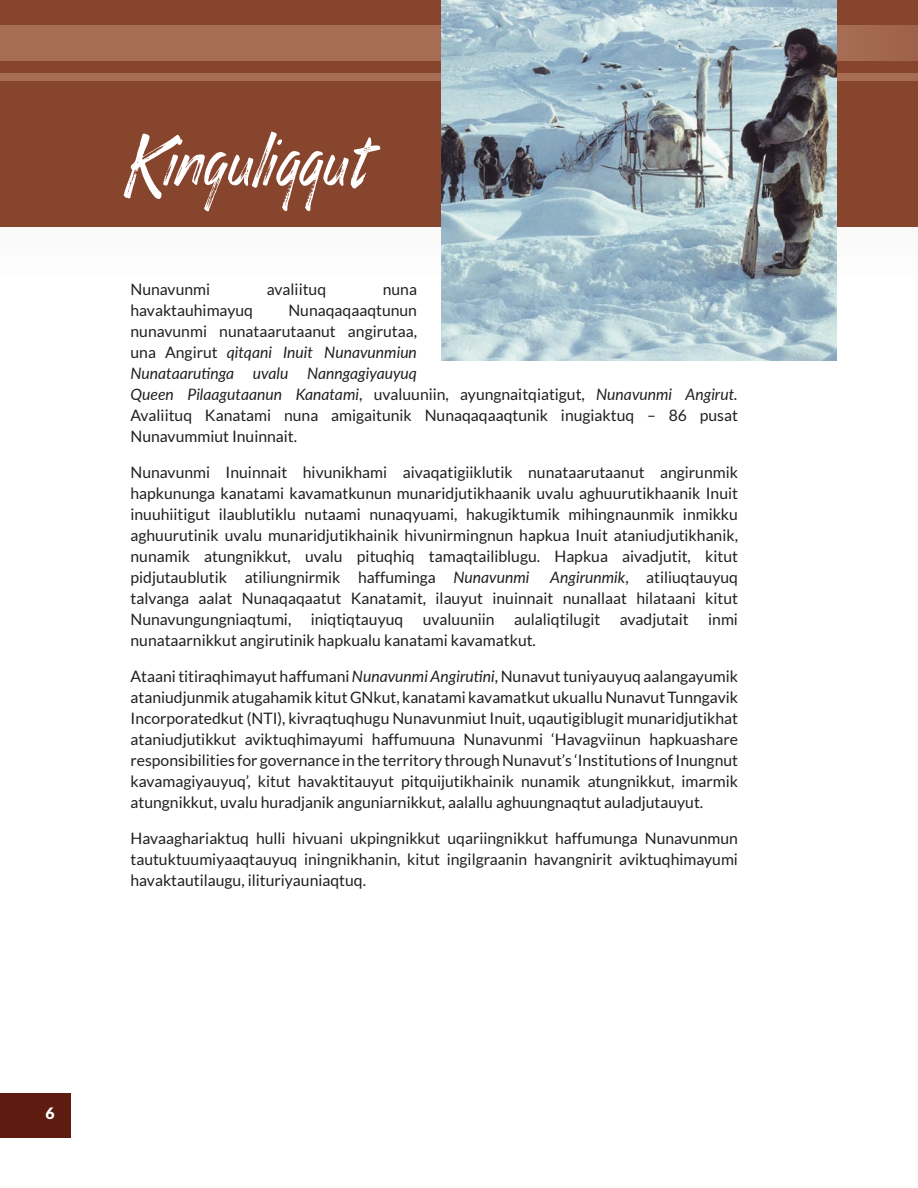
<style>
.page{position:relative;width:918px;height:1188px;background:#fff}
.page>*{position:absolute;margin:0;border:0;box-sizing:border-box;transform-origin:0 0}
.Header_2{font:69px "Enjoythe Ride";color:#fff}
.t1{font:15.75px/21px "Lato";color:#231f20;text-align:justify}
.t2{font:900 15.75px "Lato";color:#fff}
.s1{font-style:italic}
</style>
<div class="page">
<div style="left:0;top:1093px;width:71px;height:45px;background:#5e1c10"></div>
<div style="left:0;top:0;width:918px;height:227px;background:#88452e"></div>
<div style="left:0;top:25px;width:918px;height:36px;background:#a66c54"></div>
<div style="left:0;top:73px;width:918px;height:8px;background:#a66c54"></div>
<img style="left:441px;top:0;width:396px;height:361px">
<p class="Header_2" style="left:130px;top:122px;width:238px">Kinguliqqut</p>
<p class="t1" style="left:130px;top:279px;width:81px">Nunavunmi</p>
<p class="t1" style="left:267px;top:279px;width:61px">avaliituq</p>
<p class="t1" style="left:383px;top:279px;width:36px">nuna</p>
<p class="t1" style="left:130px;top:300px;width:124px">havaktauhimayuq</p>
<p class="t1" style="left:130px;top:300px;width:609px;text-align:left;text-indent:158px">Nunaqaqaaqtunun<br>nunavunmi nunataarutaanut angirutaa,<br>una Angirut <span class="s1">qitqani Inuit Nunavunmiun<br>Nunataarutinga uvalu Nanngagiyauyuq<br>Queen Pilaagutaanun Kanatami</span>, uvaluuniin, ayungnaitqiatigut, <span class="s1">Nunavunmi Angirut.<br></span>Avaliituq Kanatami nuna amigaitunik Nunaqaqaaqtunik inugiaktuq – 86 pusat Nunavummiut Inuinnait.</p>
<p class="t1" style="left:130px;top:462px;width:609px">Nunavunmi Inuinnait hivunikhami aivaqatigiiklutik nunataarutaanut angirunmik hapkununga kanatami kavamatkunun munaridjutikhaanik uvalu aghuurutikhaanik Inuit inuuhiitigut ilaublutiklu nutaami nunaqyuami, hakugiktumik mihingnaunmik inmikku aghuurutinik uvalu munaridjutikhainik hivunirmingnun hapkua Inuit ataniudjutikhanik, nunamik atungnikkut, uvalu pituqhiq tamaqtailiblugu. Hapkua aivadjutit, kitut pidjutaublutik atiliungnirmik haffuminga <span class="s1">Nunavunmi</span></p>
<p class="t1" style="left:130px;top:567px;width:609px;text-indent:420px"><span class="s1">Angirunmik</span>, atiliuqtauyuq talvanga aalat Nunaqaqaatut Kanatamit, ilauyut inuinnait nunallaat hilataani kitut Nunavungungniaqtumi, iniqtiqtauyuq uvaluuniin aulaliqtilugit avadjutait inmi nunataarnikkut angirutinik hapkualu kanatami kavamatkut.</p>
<p class="t1" style="left:130px;top:666px;width:609px">Ataani titiraqhimayut haffumani <span class="s1">Nunavunmi Angirutini</span>, Nunavut tuniyauyuq aalangayumik ataniudjunmik atugahamik kitut GNkut, kanatami kavamatkut ukuallu Nunavut Tunngavik Incorporatedkut (NTI), kivraqtuqhugu Nunavunmiut Inuit, uqautigiblugit munaridjutikhat ataniudjutikkut aviktuqhimayumi haffumuuna Nunavunmi ‘Havagviinun hapkuashare responsibilities for governance in the territory through Nunavut’s ‘Institutions of Inungnut kavamagiyauyuq’, kitut havaktitauyut pitquijutikhainik nunamik atungnikkut, imarmik atungnikkut, uvalu huradjanik anguniarnikkut, aalallu aghuungnaqtut auladjutauyut.</p>
<p class="t1" style="left:130px;top:828px;width:609px">Havaaghariaktuq hulli hivuani ukpingnikkut uqariingnikkut haffumunga Nunavunmun tautuktuumiyaaqtauyuq iningnikhanin, kitut ingilgraanin havangnirit aviktuqhimayumi havaktautilaugu, ilituriyauniaqtuq.</p>
<p class="t2" style="left:45px;top:1104px;width:11px">6</p>
</div>
